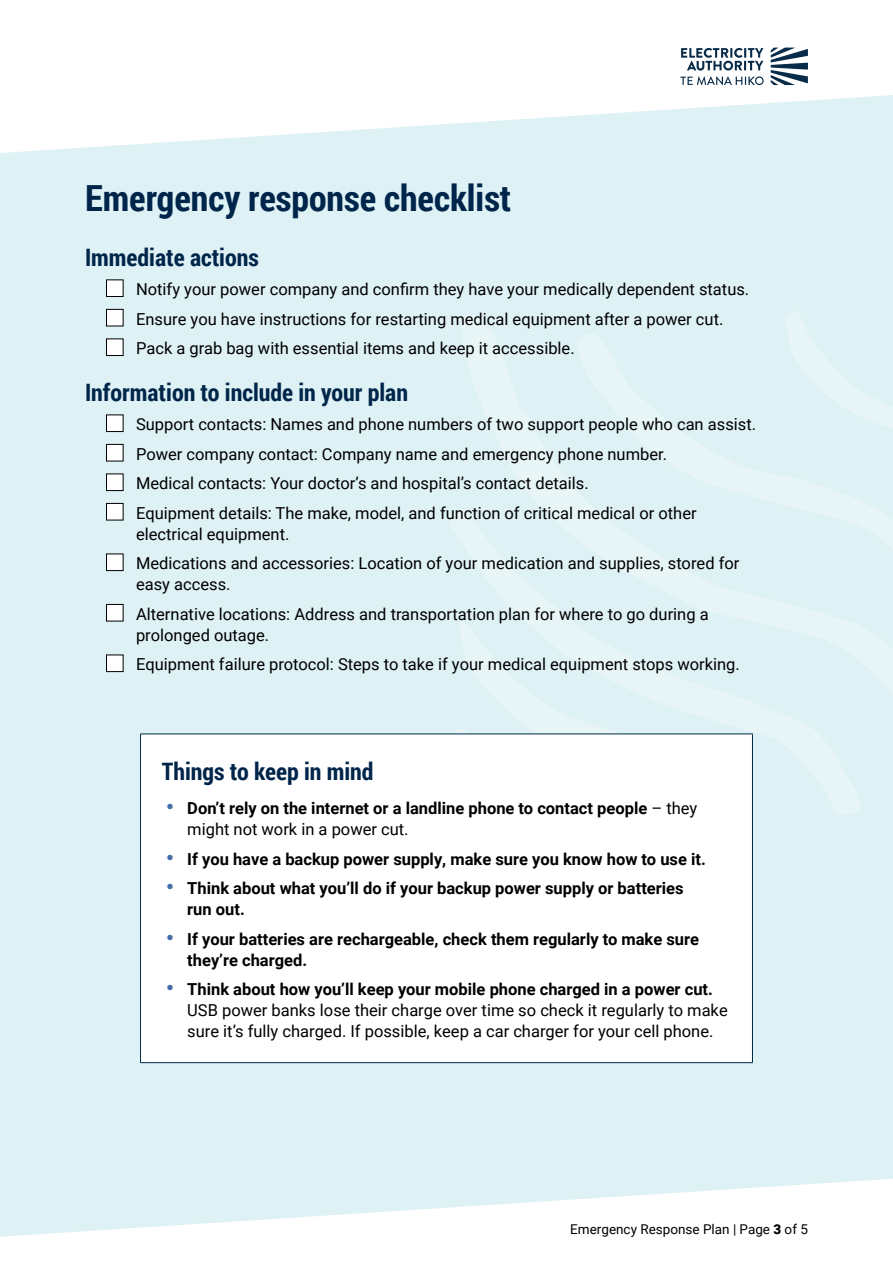
<style>
.page{position:relative;width:893px;height:1263px;background:#fff}
.page>*{position:absolute;margin:0;border:0;box-sizing:border-box;transform-origin:0 0}
.t1{font:700 36px "Roboto Condensed";color:#00254a}
.t2{font:700 24px "Roboto Condensed";color:#00254a}
.t3{font:16.5px/29.5px "Roboto";color:#000}
.t4{font:700 16.5px/21px "Roboto";color:#000}
.t5{font:13.5px "Roboto";color:#000}
.s1{font-weight:900;font-size:21px;color:#426da9}
.s2{font-weight:400}
.s3{font-weight:700}
.s4{font-weight:900}
</style>
<div class="page">
<div style="left:0;top:95px;width:893px;height:1084px;background:#def1f5"></div>
<svg style="left:460px;top:314px;width:433px;height:499px;background:#e0f2f5"></svg>
<svg style="left:448px;top:507px;width:416px;height:307px;background:#e0f2f5"></svg>
<svg style="left:575px;top:333px;width:318px;height:287px;background:#e0f1f5"></svg>
<svg style="left:459px;top:619px;width:254px;height:114px;background:#e1f2f5"></svg>
<svg style="left:782px;top:311px;width:111px;height:160px;background:#dff1f5"></svg>
<svg style="left:453px;top:728px;width:122px;height:5px"></svg>
<svg style="left:771px;top:48px;width:37px;height:37px"></svg>
<svg style="left:680px;top:48px;width:84px;height:37px"></svg>
<div style="left:106px;top:280px;width:17px;height:16px;background:#fff"></div>
<div style="left:106px;top:280px;width:17px;height:17px;border:1px solid #000"></div>
<div style="left:106px;top:309px;width:17px;height:17px;background:#fff"></div>
<div style="left:106px;top:309px;width:17px;height:17px;border:1px solid #000"></div>
<div style="left:106px;top:339px;width:17px;height:16px;background:#fff"></div>
<div style="left:106px;top:339px;width:17px;height:17px;border:1px solid #000"></div>
<div style="left:106px;top:415px;width:17px;height:16px;background:#fff"></div>
<div style="left:106px;top:415px;width:17px;height:17px;border:1px solid #000"></div>
<div style="left:106px;top:444px;width:17px;height:17px;background:#fff"></div>
<div style="left:106px;top:444px;width:17px;height:17px;border:1px solid #000"></div>
<div style="left:106px;top:474px;width:17px;height:16px;background:#fff"></div>
<div style="left:106px;top:474px;width:17px;height:17px;border:1px solid #000"></div>
<div style="left:106px;top:503px;width:17px;height:17px;background:#fff"></div>
<div style="left:106px;top:503px;width:17px;height:17px;border:1px solid #000"></div>
<div style="left:106px;top:554px;width:17px;height:17px;background:#fff"></div>
<div style="left:106px;top:554px;width:17px;height:17px;border:1px solid #000"></div>
<div style="left:106px;top:604px;width:17px;height:17px;background:#fff"></div>
<div style="left:106px;top:604px;width:17px;height:17px;border:1px solid #000"></div>
<div style="left:106px;top:655px;width:17px;height:17px;background:#fff"></div>
<div style="left:106px;top:655px;width:17px;height:17px;border:1px solid #000"></div>
<div style="left:141px;top:734px;width:611px;height:329px;background:#fff"></div>
<hr style="left:140px;top:733px;width:613px;height:1px;background:#002b49">
<hr style="left:140px;top:734px;width:1px;height:328px;background:#002b49">
<hr style="left:752px;top:734px;width:1px;height:328px;background:#002b49">
<hr style="left:140px;top:1062px;width:613px;height:1px;background:#002b49">
<svg style="left:0;top:1179px;width:884px;height:58px"></svg>
<h1 class="t1" style="left:85px;top:172px;width:428px">Emergency response checklist</h1>
<h2 class="t2" style="left:85px;top:240px;width:175px">Immediate actions</h2>
<p class="t3" style="left:136px;top:274px;width:615px">Notify your power company and confirm they have your medically dependent status.<br>Ensure you have instructions for restarting medical equipment after a power cut.<br>Pack a grab bag with essential items and keep it accessible.</p>
<h2 class="t2" style="left:85px;top:375px;width:324px">Information to include in your plan</h2>
<p class="t3" style="left:136px;top:409px;width:621px">Support contacts: Names and phone numbers of two support people who can assist.<br>Power company contact: Company name and emergency phone number.<br>Medical contacts: Your doctor’s and hospital’s contact details.<br>Equipment details: The make, model, and function of critical medical or other</p>
<p class="t3" style="left:136px;top:518px;width:605px">electrical equipment.<br>Medications and accessories: Location of your medication and supplies, stored for</p>
<p class="t3" style="left:136px;top:569px;width:574px">easy access.<br>Alternative locations: Address and transportation plan for where to go during a</p>
<p class="t3" style="left:136px;top:619px;width:605px">prolonged outage.<br>Equipment failure protocol: Steps to take if your medical equipment stops working.</p>
<h2 class="t2" style="left:162px;top:755px;width:213px">Things to keep in mind</h2>
<p class="t4" style="left:187px;top:797px;width:512px;text-indent:-21px"><span class="s1">•</span> Don’t rely on the internet or a landline phone to contact people <span class="s2">– they might not work in a power cut.</span></p>
<p class="t4" style="left:166px;top:848px;width:541px"><span class="s1">•</span> If you have a backup power supply, make sure you know how to use it.</p>
<p class="t4" style="left:187px;top:877px;width:498px;text-indent:-21px"><span class="s1">•</span> Think about what you’ll do if your backup power supply or batteries run out.</p>
<p class="t4" style="left:187px;top:928px;width:513px;text-indent:-21px"><span class="s1">•</span> If your batteries are rechargeable, check them regularly to make sure they’re charged.</p>
<p class="t3" style="left:187px;top:978px;width:542px;line-height:21px;text-indent:-21px"><span class="s1">•</span> <span class="s3">Think about how you’ll keep your mobile phone charged in a power cut.<br></span>USB power banks lose their charge over time so check it regularly to make sure it’s fully charged. If possible, keep a car charger for your cell phone.</p>
<p class="t5" style="left:570px;top:1220px;width:239px">Emergency Response Plan | Page <span class="s4">3</span> of 5</p>
</div>
